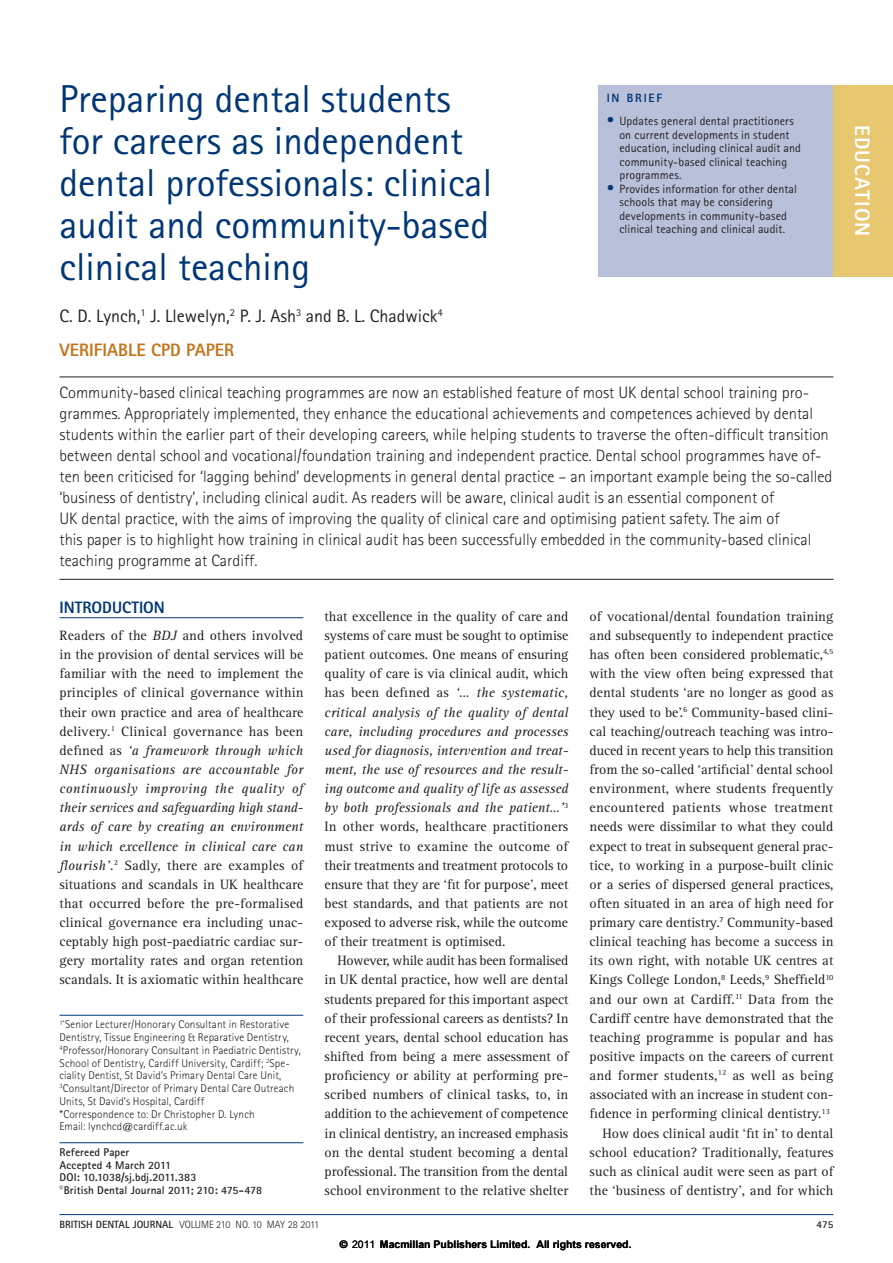
<style>
.page{position:relative;width:893px;height:1263px;background:#fff}
.page>*{position:absolute;margin:0;border:0;box-sizing:border-box;transform-origin:0 0}
.head{font:39px/42px "Rotis Sans Serif Std 2";color:#013775}
.t1{font:800 21px "Rotis Sans Serif Std";letter-spacing:.045em;color:#fff}
.author{font:18px "Rotis Sans Serif Std 2";color:#231f20}
.author-2{font:800 18px "Rotis Sans Serif Std";color:#c57319}
.abstract{font:300 16.5px/21px "Rotis Sans Serif Std";color:#231f20}
.crosshead_1{font:800 16.5px "Rotis Sans Serif Std";color:#013775}
.body{font:13.95px/19.2px "Rotis Serif Std 2";color:#231f20;text-align:justify}
.body_fullout{font:13.95px/19.2px "Rotis Serif Std 2";color:#231f20;text-align:justify}
.in_brief{font:12px/13.5px "Rotis Sans Serif Std 2";letter-spacing:.01em;color:#231f20}
.t2{font:800 12px "Rotis Sans Serif Std";letter-spacing:.15em;color:#013775}
.author_biog{font:300 11.25px/12.8px "Rotis Sans Serif Std";letter-spacing:.01em;color:#231f20}
.article_details{font:700 11.25px/12.8px "Rotis Sans Serif Std";letter-spacing:.01em;color:#231f20}
.t3{font:700 10.5px "Arial";color:#000}
.t4{font:300 10.5px "Rotis Sans Serif Std";color:#231f20}
.t5{font:700 10.5px "Rotis Sans Serif Std";color:#231f20}
.s1{font-family:"Rotis Sans Serif Std";font-size:15px;color:#013775}
.s2{font-family:"Rotis Serif Std";font-style:italic}
.s3{font-weight:700}
.s4{font-family:"Helvetica"}
.s5{font-weight:400}
</style>
<div class="page">
<hr style="left:60px;top:617px;width:243px;height:1px;background:#013775">
<hr style="left:60px;top:377px;width:773px;height:1px;background:#231f20">
<hr style="left:60px;top:579px;width:773px;height:1px;background:#231f20">
<hr style="left:60px;top:1015px;width:243px;height:1px;background:#013775">
<hr style="left:60px;top:1142px;width:243px;height:1px;background:#013775">
<div style="left:598px;top:85px;width:295px;height:191px;background:#b9c0d9"></div>
<div style="left:833px;top:85px;width:60px;height:191px;background:#e8c771"></div>
<hr style="left:60px;top:1214px;width:773px;height:1px;background:#013775">
<p class="head" style="left:60px;top:77px;width:434px">Preparing dental students for careers as independent dental professionals: clinical audit and community-based clinical teaching</p>
<p class="author" style="left:60px;top:306px;width:385px">C. D. Lynch,<sup>1</sup> J. Llewelyn,<sup>2</sup> P. J. Ash<sup>3</sup> and B. L. Chadwick<sup>4</sup></p>
<p class="author-2" style="left:60px;top:338px;width:176px">VERIFIABLE CPD PAPER</p>
<p class="t2" style="left:607px;top:90px;width:57px">IN BRIEF</p>
<p class="in_brief" style="left:619px;top:114px;width:183px;text-indent:-13px"><span class="s1">•</span> Updates general dental practitioners on current developments in student education, including clinical audit and community-based clinical teaching programmes.</p>
<p class="in_brief" style="left:619px;top:182px;width:179px;text-indent:-13px"><span class="s1">•</span> Provides information for other dental schools that may be considering developments in community-based clinical teaching and clinical audit.</p>
<p class="abstract" style="left:60px;top:382px;width:774px">Community-based clinical teaching programmes are now an established feature of most UK dental school training pro&shy;grammes. Appropriately implemented, they enhance the educational achievements and competences achieved by dental students within the earlier part of their developing careers, while helping students to traverse the often-difficult transition between dental school and vocational/foundation training and independent practice. Dental school programmes have of&shy;ten been criticised for ‘lagging behind’ developments in general dental practice – an important example being the so-called ‘business of dentistry’, including clinical audit. As readers will be aware, clinical audit is an essential component of<br>UK dental practice, with the aims of improving the quality of clinical care and optimising patient safety. The aim of<br>this paper is to highlight how training in clinical audit has been successfully embedded in the community-based clinical teaching programme at Cardiff.</p>
<p class="crosshead_1" style="left:60px;top:597px;width:107px">INTRODUCTION</p>
<p class="body_fullout" style="left:60px;top:626px;width:245px">Readers of the <span class="s2">BDJ</span> and others involved in the provision of dental services will be familiar with the need to implement the principles of clinical governance within their own practice and area of healthcare delivery.<sup>1</sup> Clinical governance has been defined as <span class="s2">‘a framework through which NHS organisations are accountable for continuously improving the quality of their services and safeguarding high stand&shy;ards of care by creating an environment in which excellence in clinical care can flourish’</span>.<sup>2</sup> Sadly, there are examples of situations and scandals in UK healthcare that occurred before the pre-formalised clinical governance era including unac&shy;ceptably high post-paediatric cardiac sur&shy;gery mortality rates and organ retention scandals. It is axiomatic within healthcare</p>
<p class="author_biog" style="left:60px;top:1018px;width:243px"><sup>1*</sup>Senior Lecturer/Honorary Consultant in Restorative Dentistry, Tissue Engineering &amp; Reparative Dentistry, <sup>4</sup>Professor/Honorary Consultant in Paediatric Dentistry, School of Dentistry, Cardiff University, Cardiff; <sup>2</sup>Spe&shy;ciality Dentist, St David’s Primary Dental Care Unit, <sup>3</sup>Consultant/Director of Primary Dental Care Outreach Units, St David’s Hospital, Cardiff<br>*Correspondence to: Dr Christopher D. Lynch<br>Email: lynchcd@cardiff.ac.uk</p>
<p class="article_details" style="left:60px;top:1145px;width:204px">Refereed Paper<br>Accepted 4 March 2011<br>DOI: 10.1038/sj.bdj.2011.383<br><sup>©</sup>British Dental Journal 2011; 210: 475-478</p>
<p class="body_fullout" style="left:325px;top:607px;width:245px">that excellence in the quality of care and systems of care must be sought to optimise patient outcomes. One means of ensuring quality of care is via clinical audit, which has been defined as <span class="s2">‘… the systematic, critical analysis of the quality of dental care, including procedures and processes used for diagnosis, intervention and treat&shy;ment, the use of resources and the result&shy;ing outcome and quality of life as assessed by both professionals and the patient…’</span><sup>3<br></sup>In other words, healthcare practitioners must strive to examine the outcome of their treatments and treatment protocols to ensure that they are ‘fit for purpose’, meet best standards, and that patients are not exposed to adverse risk, while the outcome of their treatment is optimised.</p>
<p class="body" style="left:325px;top:951px;width:245px;text-indent:13px">However, while audit has been formalised in UK dental practice, how well are dental students prepared for this important aspect of their professional careers as dentists? In recent years, dental school education has shifted from being a mere assessment of proficiency or ability at performing pre&shy;scribed numbers of clinical tasks, to, in addition to the achievement of competence in clinical dentistry, an increased emphasis on the dental student becoming a dental professional. The transition from the dental school environment to the relative shelter</p>
<p class="body" style="left:590px;top:607px;width:245px">of vocational/dental foundation training and subsequently to independent practice has often been considered problematic,<sup>4,5 </sup>with the view often being expressed that dental students ‘are no longer as good as they used to be’.<sup>6</sup> Community-based clini&shy;cal teaching/outreach teaching was intro&shy;duced in recent years to help this transition from the so-called ‘artificial’ dental school environment, where students frequently encountered patients whose treatment needs were dissimilar to what they could expect to treat in subsequent general prac&shy;tice, to working in a purpose-built clinic or a series of dispersed general practices, often situated in an area of high need for primary care dentistry.<sup>7</sup> Community-based clinical teaching has become a success in its own right, with notable UK centres at Kings College London,<sup>8</sup> Leeds,<sup>9</sup> Sheffield<sup>10 </sup>and our own at Cardiff.<sup>11</sup> Data from the Cardiff centre have demonstrated that the teaching programme is popular and has positive impacts on the careers of current and former students,<sup>12</sup> as well as being associated with an increase in student con&shy;fidence in performing clinical dentistry.<sup>13</sup></p>
<p class="body" style="left:590px;top:1124px;width:245px;text-indent:13px">How does clinical audit ‘fit in’ to dental school education? Traditionally, features such as clinical audit were seen as part of the ‘business of dentistry’, and for which</p>
<p class="t4" style="left:60px;top:1218px;width:261px"><span class="s3">BRITISH DENTAL JOURNAL</span> VOLUME 210 NO. 10 MAY 28 2011</p>
<p class="t5" style="left:816px;top:1217px;width:18px">475</p>
<p class="t3" style="left:340px;top:1237px;width:293px"><span class="s4">©</span> <span class="s5">2011</span> Macmillan Publishers Limited. All rights reserved.</p>
<p class="t1" style="left:876px;top:125px;width:113px;rotate:90deg">EDUCATION</p>
</div>
